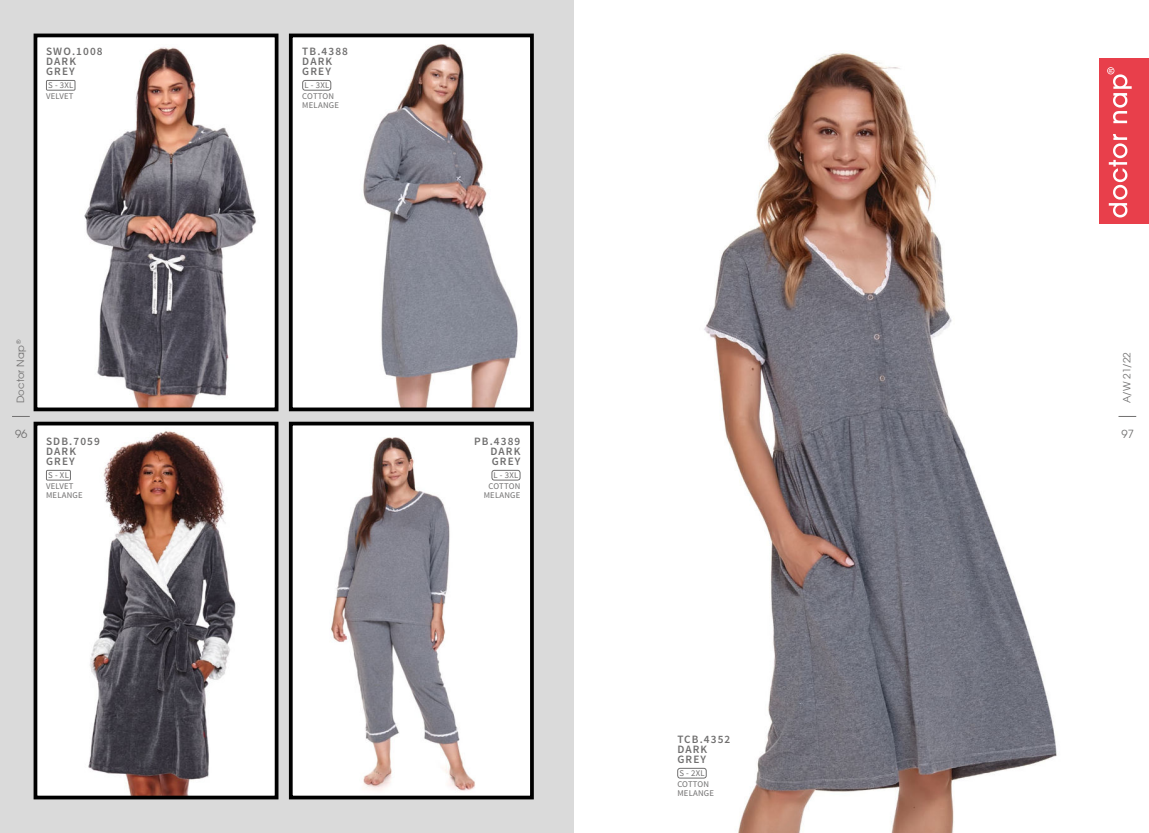
<style>
.page{position:relative;width:1149px;height:833px;background:#fff}
.page>*{position:absolute;margin:0;border:0;box-sizing:border-box;transform-origin:0 0}
.t1{font:600 11.25px/10px "Source Sans Pro";letter-spacing:.1em;color:#706f6f}
.t2{font:11.25px "ITC Avant Garde Gothic";color:#706f6f}
.t3{font:10px "ITC Avant Garde Gothic";color:#706f6f}
.t4{font:8.75px/11.2px "Source Sans Pro";letter-spacing:.025em;color:#706f6f}
</style>
<div class="page">
<div style="left:0;top:0;width:573px;height:833px;background:#dadada"></div>
<img style="left:294px;top:427px;width:234px;height:367px">
<div style="left:289px;top:422px;width:244px;height:377px;border:4px solid #000"></div>
<img style="left:294px;top:39px;width:234px;height:367px">
<div style="left:289px;top:34px;width:244px;height:377px;border:4px solid #000"></div>
<img style="left:677px;top:52px;width:380px;height:781px">
<img style="left:39px;top:427px;width:234px;height:367px">
<div style="left:34px;top:422px;width:244px;height:377px;border:4px solid #000"></div>
<img style="left:39px;top:39px;width:234px;height:367px">
<div style="left:34px;top:34px;width:244px;height:377px;border:4px solid #000"></div>
<div style="left:46px;top:470px;width:25px;height:10px;border:1px solid #706f6f"></div>
<div style="left:677px;top:768px;width:29px;height:10px;border:1px solid #706f6f;border-radius:2px"></div>
<div style="left:46px;top:80px;width:29px;height:10px;border:1px solid #706f6f"></div>
<div style="left:302px;top:80px;width:29px;height:10px;border:1px solid #706f6f;border-radius:2px"></div>
<div style="left:491px;top:470px;width:29px;height:10px;border:1px solid #706f6f;border-radius:2px"></div>
<div style="left:1099px;top:58px;width:49px;height:166px;background:#e83f4b"></div>
<svg style="left:1108px;top:134px;width:19px;height:83px"></svg>
<svg style="left:1107px;top:67px;width:24px;height:56px"></svg>
<svg style="left:1118px;top:416px;width:17px;height:1px"></svg>
<svg style="left:12px;top:416px;width:18px;height:1px"></svg>
<p class="t1" style="left:46px;top:47px;width:58px">SWO.1008<br>DARK<br>GREY</p>
<p class="t4" style="left:46px;top:80px;width:29px">S - 3XL<br>VELVET</p>
<p class="t3" style="left:17px;top:403px;width:65px;rotate:-90deg">Doctor Nap <sup>®</sup></p>
<p class="t1" style="left:302px;top:47px;width:47px">TB.4388<br>DARK<br>GREY</p>
<p class="t4" style="left:302px;top:80px;width:33px">L - 3XL<br>COTTON</p>
<p class="t4" style="left:302px;top:100px;width:38px">MELANGE</p>
<p class="t3" style="left:1122px;top:403px;width:52px;rotate:-90deg">A/W 21/22</p>
<p class="t2" style="left:15px;top:430px;width:14px">96</p>
<p class="t2" style="left:1121px;top:430px;width:14px">97</p>
<p class="t1" style="left:46px;top:436px;width:55px">SDB.7059<br>DARK<br>GREY</p>
<p class="t4" style="left:46px;top:470px;width:29px">S - XL<br>VELVET</p>
<p class="t4" style="left:46px;top:490px;width:38px">MELANGE</p>
<p class="t1" style="left:490px;top:436px;width:31px;text-align:justify;text-indent:-16px">PB.4389<br>DARK GREY</p>
<p class="t4" style="left:488px;top:470px;width:33px;text-align:center">L - 3XL<br>COTTON</p>
<p class="t4" style="left:483px;top:490px;width:38px">MELANGE</p>
<p class="t1" style="left:677px;top:734px;width:54px">TCB.4352<br>DARK<br>GREY</p>
<p class="t4" style="left:677px;top:768px;width:33px">S - 2XL<br>COTTON</p>
<p class="t4" style="left:677px;top:788px;width:38px">MELANGE</p>
</div>
